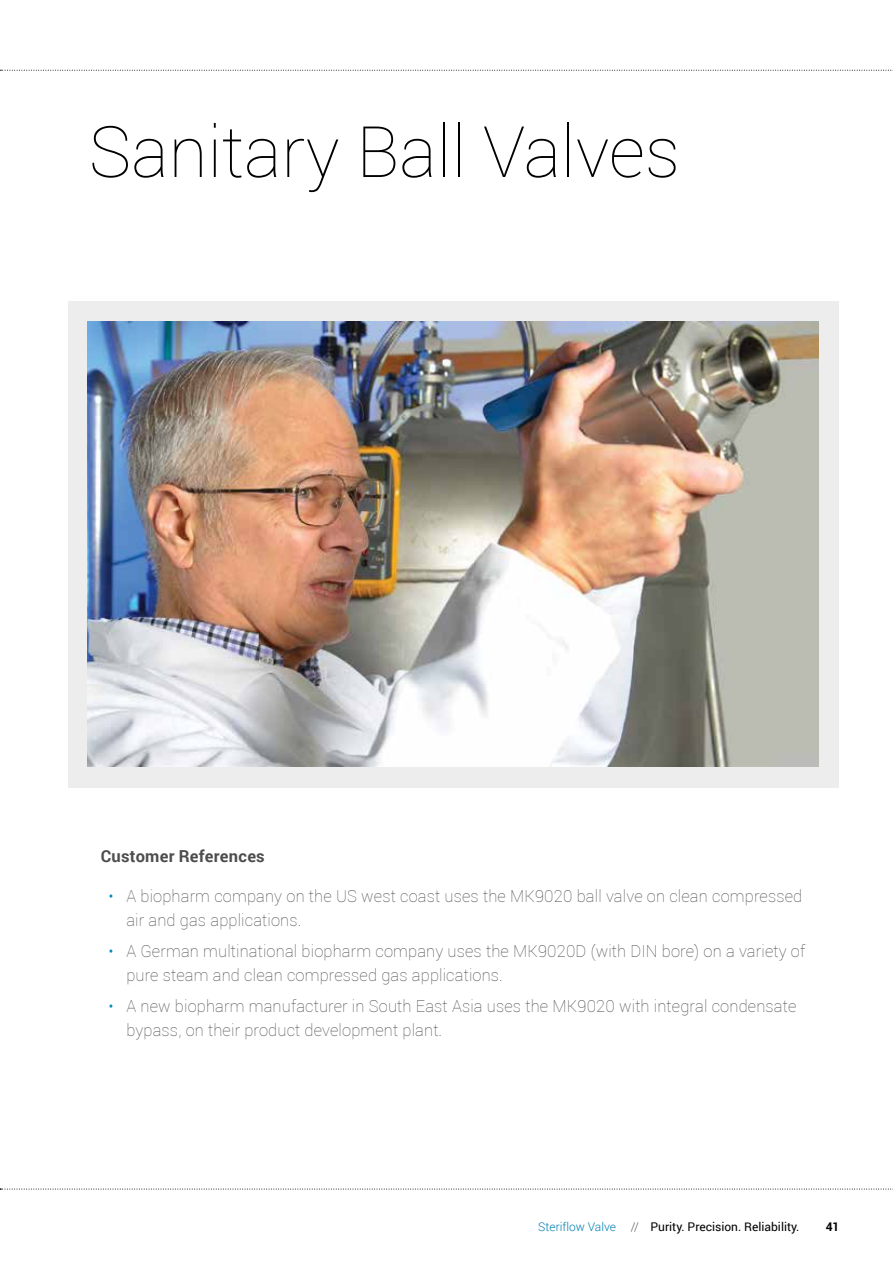
<style>
.page{position:relative;width:893px;height:1263px;background:#fff}
.page>*{position:absolute;margin:0;border:0;box-sizing:border-box;transform-origin:0 0}
.t1{font:100 70.95px "Roboto";color:#000}
.t2{font:100 16.5px/24px "Roboto";letter-spacing:.01em;color:#4d4d4f}
.t3{font:700 16.5px "Roboto";letter-spacing:.015em;color:#4d4d4f}
.t4{font:12px "Roboto";color:#000}
.t5{font:700 12px "Roboto";color:#000}
.s1{color:#008bbc}
.s2{font-weight:300;color:#007fb3}
.s3{font-weight:300;color:#58595b}
</style>
<div class="page">
<svg style="left:0;top:70px;width:893px;height:1px"></svg>
<div style="left:69px;top:301px;width:770px;height:487px;background:#ededee"></div>
<img style="left:87px;top:321px;width:732px;height:446px">
<svg style="left:0;top:1189px;width:893px;height:1px"></svg>
<h1 class="t1" style="left:89px;top:103px;width:593px">Sanitary Ball Valves</h1>
<p class="t3" style="left:101px;top:844px;width:166px">Customer References</p>
<p class="t2" style="left:126px;top:884px;width:677px;text-indent:-18px"><span class="s1">•</span> A biopharm company on the US west coast uses the MK9020 ball valve on clean compressed air and gas applications.</p>
<p class="t2" style="left:126px;top:939px;width:680px;text-indent:-18px"><span class="s1">•</span> A German multinational biopharm company uses the MK9020D (with DIN bore) on a variety of pure steam and clean compressed gas applications.</p>
<p class="t2" style="left:126px;top:993px;width:671px;text-indent:-18px"><span class="s1">•</span> A new biopharm manufacturer in South East Asia uses the MK9020 with integral condensate bypass, on their product development plant.</p>
<p class="t4" style="left:538px;top:1218px;width:263px"><span class="s2">Steriflow Valve</span> <span class="s3">//</span> Purity. Precision. Reliability.</p>
<p class="t5" style="left:826px;top:1218px;width:15px">41</p>
</div>
